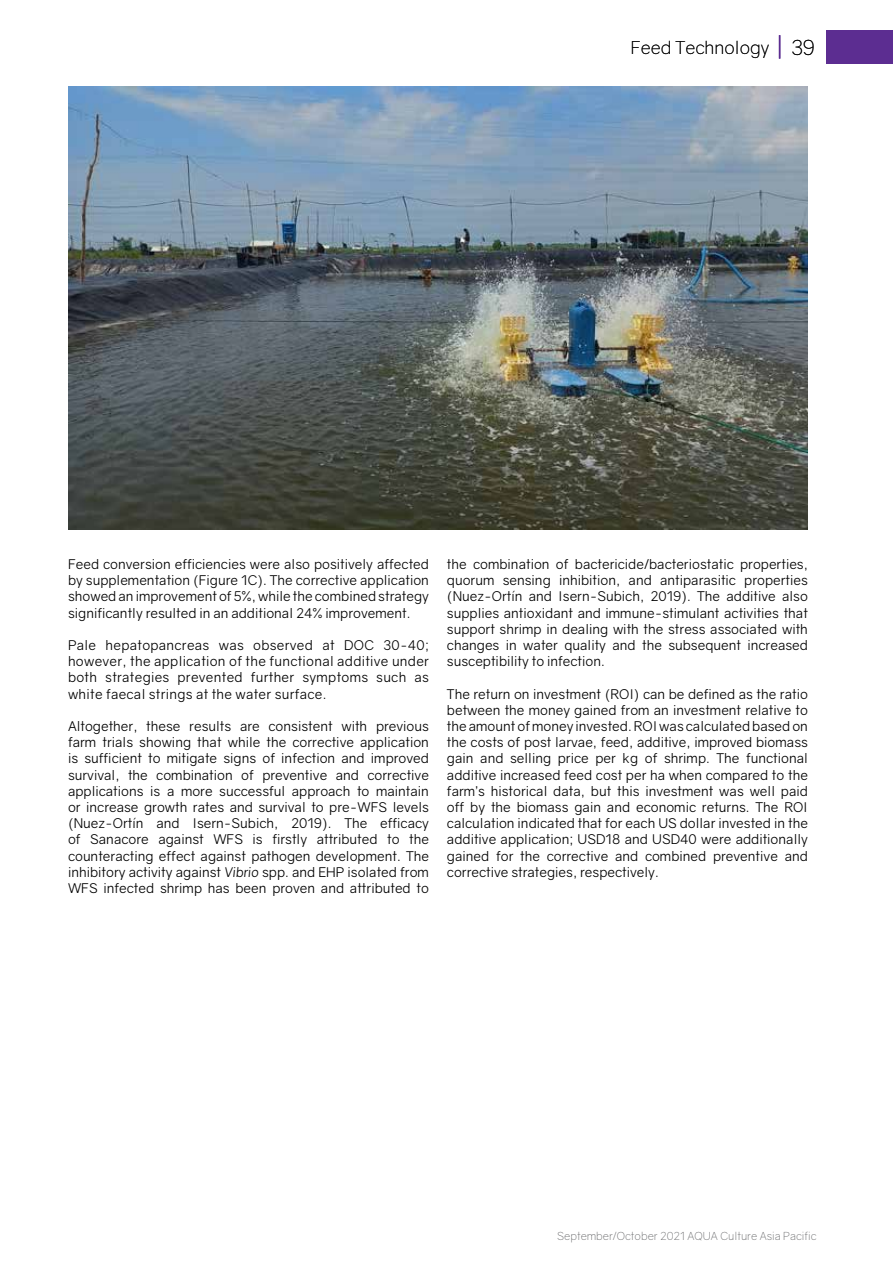
<style>
.page{position:relative;width:893px;height:1263px;background:#fff}
.page>*{position:absolute;margin:0;border:0;box-sizing:border-box;transform-origin:0 0}
.t1{font:300 18px "Gravity";color:#000}
.t2{font:13.5px/16.2px "Gravity";color:#000;text-align:justify}
.t3{font:300 11.25px "Gravity";color:#58595b}
.s1{font-size:21px}
.s2{font-style:italic}
</style>
<div class="page">
<div style="left:826px;top:30px;width:67px;height:34px;background:#5c2d91"></div>
<svg style="left:779px;top:35px;width:1px;height:24px"></svg>
<img style="left:68px;top:87px;width:740px;height:442px">
<h1 class="t1" style="left:631px;top:36px;width:186px">Feed Technology <span class="s1">39</span></h1>
<p class="t2" style="left:68px;top:556px;width:362px">Feed conversion efficiencies were also positively affected by supplementation (Figure 1C). The corrective application showed an improvement of 5%, while the combined strategy significantly resulted in an additional 24% improvement.</p>
<p class="t2" style="left:68px;top:637px;width:362px">Pale hepatopancreas was observed at DOC 30-40; however, the application of the functional additive under both strategies prevented further symptoms such as white faecal strings at the water surface.</p>
<p class="t2" style="left:68px;top:718px;width:362px">Altogether, these results are consistent with previous farm trials showing that while the corrective application is sufficient to mitigate signs of infection and improved survival, the combination of preventive and corrective applications is a more successful approach to maintain or increase growth rates and survival to pre-WFS levels (Nuez-Ortín and Isern-Subich, 2019). The efficacy of Sanacore against WFS is firstly attributed to the counteracting effect against pathogen development. The inhibitory activity against <span class="s2">Vibrio</span> spp. and EHP isolated from WFS infected shrimp has been proven and attributed to</p>
<p class="t2" style="left:447px;top:556px;width:362px">the combination of bactericide/bacteriostatic properties, quorum sensing inhibition, and antiparasitic properties (Nuez-Ortín and Isern-Subich, 2019). The additive also supplies antioxidant and immune-stimulant activities that support shrimp in dealing with the stress associated with changes in water quality and the subsequent increased susceptibility to infection.</p>
<p class="t2" style="left:447px;top:686px;width:362px">The return on investment (ROI) can be defined as the ratio between the money gained from an investment relative to the amount of money invested. ROI was calculated based on the costs of post larvae, feed, additive, improved biomass gain and selling price per kg of shrimp. The functional additive increased feed cost per ha when compared to the farm’s historical data, but this investment was well paid off by the biomass gain and economic returns. The ROI calculation indicated that for each US dollar invested in the additive application; USD18 and USD40 were additionally gained for the corrective and combined preventive and corrective strategies, respectively.</p>
<p class="t3" style="left:557px;top:1229px;width:261px">September/October 2021 AQUA Culture Asia Pacific</p>
</div>
